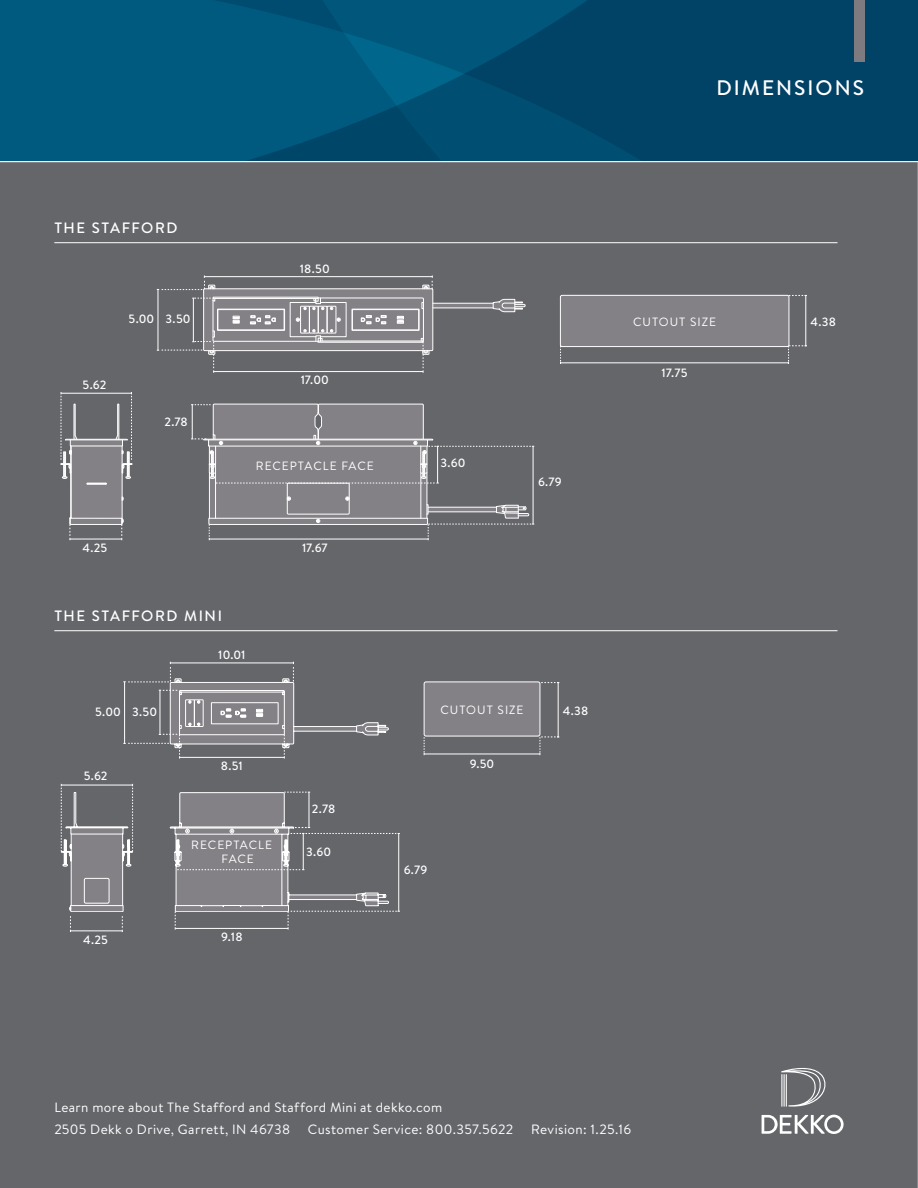
<style>
.page{position:relative;width:918px;height:1188px;background:#fff}
.page>*{position:absolute;margin:0;border:0;box-sizing:border-box;transform-origin:0 0}
.t1{font:500 21px "Brandon Text";letter-spacing:.095em;color:#fff}
.t2{font:500 15px "Brandon Text";letter-spacing:.105em;color:#fff}
.t3{font:13.5px/22.5px "Brandon Text";letter-spacing:.03em;color:#fff}
.t4{font:500 12px "Brandon Text";letter-spacing:.005em;color:#fff}
.t5{font:12px/14.4px "Brandon Text";letter-spacing:.08em;color:#fff}
</style>
<div class="page">
<div style="left:0;top:162px;width:918px;height:1026px;background:#65666a"></div>
<svg style="left:61px;top:682px;width:479px;height:230px;background:#696a6e"></svg>
<div style="left:560px;top:295px;width:229px;height:52px;background:#838185;border-radius:2px"></div>
<div style="left:433px;top:303px;width:60px;height:5px;background:#838185"></div>
<div style="left:560px;top:295px;width:229px;height:52px;border:1px solid #fff;border-radius:2px"></div>
<hr style="left:433px;top:303px;width:60px;height:1px;background:#fff">
<hr style="left:433px;top:308px;width:60px;height:1px;background:#fff">
<svg style="left:493px;top:299px;width:33px;height:13px"></svg>
<hr style="left:54px;top:242px;width:784px;height:1px;background:#fff">
<hr style="left:54px;top:630px;width:784px;height:1px;background:#fff">
<svg style="left:0;top:0;width:918px;height:161px;background:#004e72"></svg>
<svg style="left:781px;top:1068px;width:45px;height:39px;background:#808184"></svg>
<hr style="left:781px;top:1074px;width:1px;height:33px;background:#fff">
<hr style="left:784px;top:1074px;width:1px;height:33px;background:#fff">
<hr style="left:786px;top:1074px;width:1px;height:33px;background:#fff">
<svg style="left:762px;top:1115px;width:82px;height:19px"></svg>
<hr style="left:424px;top:754px;width:116px;height:1px;background:#fff">
<svg style="left:424px;top:737px;width:1px;height:18px"></svg>
<svg style="left:191px;top:404px;width:343px;height:136px;background:#7e7d81"></svg>
<hr style="left:561px;top:363px;width:228px;height:1px;background:#fff">
<svg style="left:560px;top:346px;width:1px;height:18px"></svg>
<hr style="left:806px;top:295px;width:1px;height:51px;background:#fff">
<svg style="left:789px;top:295px;width:17px;height:1px"></svg>
<svg style="left:788px;top:346px;width:19px;height:18px"></svg>
<hr style="left:558px;top:683px;width:1px;height:54px;background:#fff">
<svg style="left:541px;top:682px;width:18px;height:1px"></svg>
<svg style="left:540px;top:737px;width:19px;height:18px"></svg>
<svg style="left:157px;top:275px;width:276px;height:98px;background:#858488"></svg>
<svg style="left:60px;top:392px;width:73px;height:148px;background:#7f7f83"></svg>
<svg style="left:170px;top:792px;width:230px;height:138px;background:#7a7a7e"></svg>
<svg style="left:123px;top:662px;width:171px;height:97px;background:#818184"></svg>
<svg style="left:61px;top:784px;width:72px;height:148px;background:#7e7e81"></svg>
<div style="left:854px;top:0;width:10px;height:61px;background:#7d7b7f"></div>
<h1 class="t1" style="left:716px;top:73px;width:149px">DIMENSIONS</h1>
<p class="t2" style="left:54px;top:217px;width:125px">THE STAFFORD</p>
<p class="t4" style="left:83px;top:376px;width:25px">5.62</p>
<p class="t4" style="left:129px;top:311px;width:27px">5.00</p>
<p class="t4" style="left:166px;top:311px;width:27px">3.50</p>
<p class="t4" style="left:164px;top:414px;width:25px">2.78</p>
<p class="t4" style="left:300px;top:261px;width:31px">18.50</p>
<p class="t4" style="left:301px;top:372px;width:30px">17.00</p>
<p class="t5" style="left:256px;top:458px;width:119px">RECEPTACLE FACE</p>
<p class="t4" style="left:83px;top:539px;width:26px">4.25</p>
<p class="t2" style="left:54px;top:605px;width:169px">THE STAFFORD MINI</p>
<p class="t4" style="left:95px;top:703px;width:27px">5.00</p>
<p class="t4" style="left:132px;top:703px;width:27px">3.50</p>
<p class="t4" style="left:84px;top:768px;width:25px">5.62</p>
<p class="t4" style="left:218px;top:647px;width:29px">10.01</p>
<p class="t4" style="left:221px;top:758px;width:23px">8.51</p>
<p class="t4" style="left:302px;top:539px;width:27px">17.67</p>
<p class="t4" style="left:83px;top:931px;width:26px">4.25</p>
<p class="t5" style="left:221px;top:837px;width:52px;text-indent:-30px">RECEPTACLE<br>FACE</p>
<p class="t4" style="left:221px;top:929px;width:23px">9.18</p>
<p class="t4" style="left:312px;top:801px;width:25px">2.78</p>
<p class="t4" style="left:306px;top:843px;width:26px">3.60</p>
<p class="t4" style="left:441px;top:455px;width:26px">3.60</p>
<p class="t4" style="left:538px;top:473px;width:25px">6.79</p>
<p class="t5" style="left:441px;top:702px;width:84px">CUTOUT SIZE</p>
<p class="t4" style="left:470px;top:756px;width:26px">9.50</p>
<p class="t4" style="left:404px;top:862px;width:25px">6.79</p>
<p class="t4" style="left:563px;top:702px;width:27px">4.38</p>
<p class="t5" style="left:633px;top:314px;width:84px">CUTOUT SIZE</p>
<p class="t4" style="left:811px;top:314px;width:27px">4.38</p>
<p class="t4" style="left:662px;top:365px;width:27px">17.75</p>
<p class="t3" style="left:54px;top:1095px;width:390px">Learn more about The Stafford and Stafford Mini at dekko.com<br>2505 Dekk o Drive, Garrett, IN 46738</p>
<p class="t3" style="left:308px;top:1118px;width:207px">Customer Service: 800.357.5622</p>
<p class="t3" style="left:531px;top:1118px;width:102px">Revision: 1.25.16</p>
</div>
